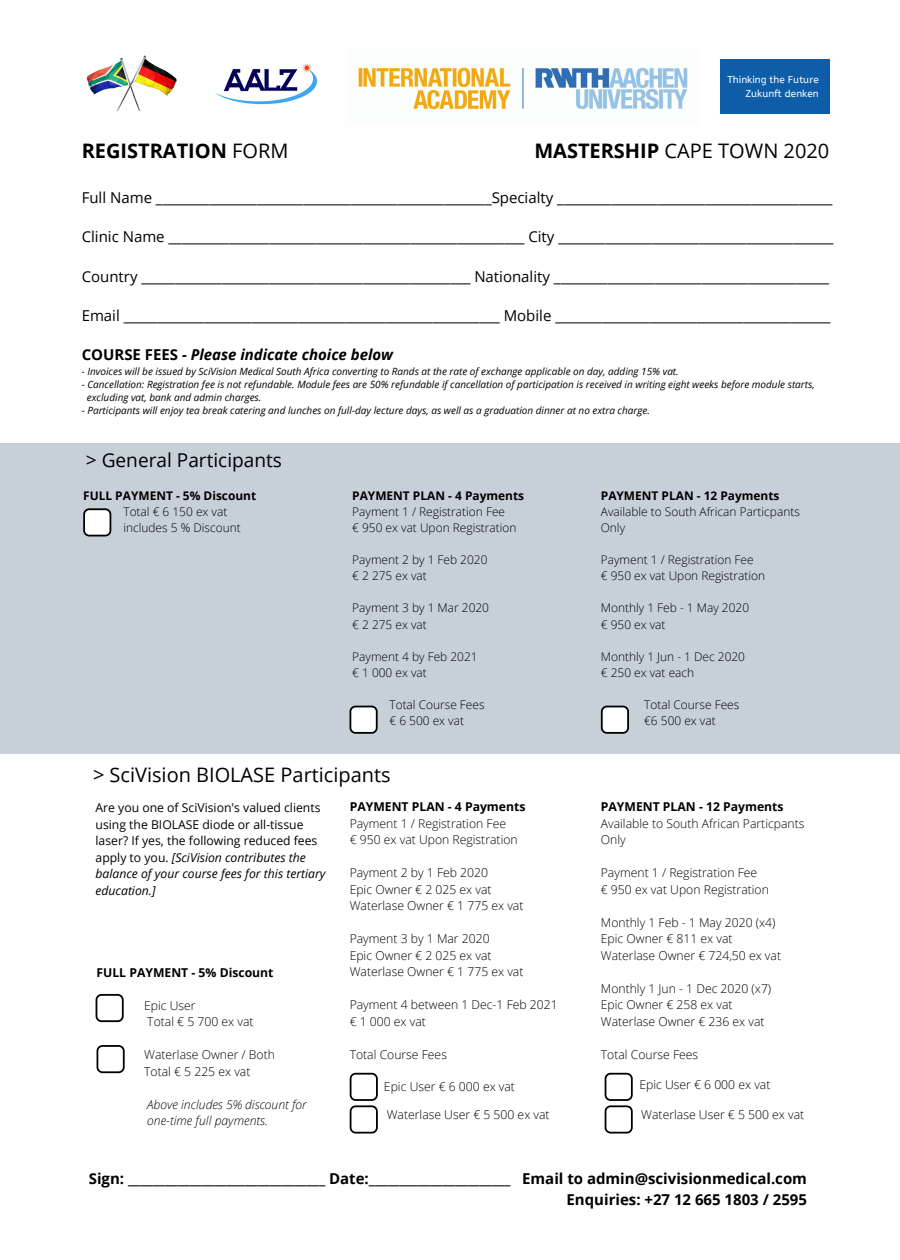
<style>
.page{position:relative;width:900px;height:1260px;background:#fff}
.page>*{position:absolute;margin:0;border:0;box-sizing:border-box;transform-origin:0 0}
.t1{font:20px "Open Sans";color:#000}
.t2{font:700 20px "Open Sans";color:#000}
.t3{font:19px "Open Sans";color:#000}
.t4{font:15px "Open Sans";color:#000}
.t5{font:700 15px/20.2px "Open Sans";color:#000;text-align:right}
.t6{font:italic 700 15px "Open Sans";color:#000}
.t7{font:300 12.25px/16.5px "Open Sans";color:#000}
.t8{font:12.25px/16.5px "Open Sans";color:#000}
.t9{font:700 12.25px "Open Sans";color:#000}
.t10{font:italic 300 12.25px/16.5px "Open Sans";color:#000}
.t11{font:300 12px/16px "Open Sans";color:#000}
.t12{font:700 12px "Open Sans";color:#000}
.t13{font:italic 10px/13px "Open Sans";color:#000}
.t14{font:10px/13.8px "A Bee Zee";color:#fff;text-align:right}
.s1{font-weight:400}
.s2{font-weight:700}
.s3{font-style:normal}
.s4{font-style:italic}
</style>
<div class="page">
<img style="left:215px;top:63px;width:102px;height:42px">
<img style="left:358px;top:67px;width:330px;height:43px">
<div style="left:720px;top:59px;width:110px;height:55px;background:#0e5da8"></div>
<div style="left:0;top:443px;width:900px;height:311px;background:#c7d0d8"></div>
<svg style="left:83px;top:508px;width:28px;height:28px"></svg>
<svg style="left:350px;top:706px;width:28px;height:28px"></svg>
<svg style="left:601px;top:706px;width:28px;height:28px"></svg>
<img style="left:86px;top:55px;width:91px;height:56px">
<svg style="left:97px;top:1045px;width:28px;height:28px"></svg>
<svg style="left:96px;top:994px;width:28px;height:28px"></svg>
<svg style="left:350px;top:1073px;width:28px;height:61px"></svg>
<svg style="left:605px;top:1073px;width:28px;height:61px"></svg>
<p class="t14" style="left:727px;top:73px;width:93px">Thinking the Future<br>Zukunft denken</p>
<h1 class="t2" style="left:82px;top:136px;width:208px">REGISTRATION <span class="s1">FORM</span></h1>
<h1 class="t1" style="left:534px;top:137px;width:296px"><span class="s2">MASTERSHIP</span> CAPE TOWN 2020</h1>
<p class="t4" style="left:82px;top:187px;width:752px">Full Name __________________________________________________Specialty _________________________________________</p>
<p class="t4" style="left:82px;top:226px;width:753px">Clinic Name _____________________________________________________ City _________________________________________</p>
<p class="t4" style="left:82px;top:266px;width:749px">Country _________________________________________________ Nationality _________________________________________</p>
<p class="t4" style="left:82px;top:305px;width:750px">Email ________________________________________________________ Mobile _________________________________________</p>
<p class="t6" style="left:82px;top:344px;width:313px"><span class="s3">COURSE FEES</span> - Please indicate choice below</p>
<p class="t13" style="left:82px;top:364px;width:599px">- Invoices will be issued by SciVision Medical South Africa converting to Rands at the rate of exchange applicable on day, adding 15% vat.</p>
<p class="t13" style="left:87px;top:377px;width:729px;text-indent:-5px">- Cancellation: Registration fee is not refundable. Module fees are 50% refundable if cancellation of participation is received in writing eight weeks before module starts, excluding vat, bank and admin charges.</p>
<p class="t13" style="left:82px;top:403px;width:570px">- Participants will enjoy tea break catering and lunches on full-day lecture days, as well as a graduation dinner at no extra charge.</p>
<h2 class="t3" style="left:86px;top:446px;width:198px">&gt; General Participants</h2>
<p class="t12" style="left:83px;top:487px;width:175px">FULL PAYMENT - 5% Discount</p>
<p class="t11" style="left:123px;top:503px;width:119px">Total € 6 150 ex vat includes 5 % Discount</p>
<p class="t12" style="left:352px;top:487px;width:173px">PAYMENT PLAN - 4 Payments</p>
<p class="t11" style="left:352px;top:503px;width:166px">Payment 1 / Registration Fee<br>€ 950 ex vat Upon Registration</p>
<p class="t11" style="left:352px;top:551px;width:137px">Payment 2 by 1 Feb 2020 € 2 275 ex vat</p>
<p class="t11" style="left:352px;top:600px;width:138px">Payment 3 by 1 Mar 2020 € 2 275 ex vat</p>
<p class="t11" style="left:352px;top:648px;width:127px">Payment 4 by Feb 2021 € 1 000 ex vat</p>
<p class="t11" style="left:389px;top:696px;width:97px">Total Course Fees € 6 500 ex vat</p>
<h1 class="t1" style="left:93px;top:761px;width:299px">&gt; SciVision BIOLASE Participants</h1>
<p class="t8" style="left:96px;top:799px;width:232px">Are you one of SciVision's valued clients using the BIOLASE diode or all-tissue laser? If yes, the following reduced fees apply to you. <span class="s4">[SciVision contributes the balance of your course fees for this tertiary education.]</span></p>
<p class="t9" style="left:350px;top:798px;width:177px">PAYMENT PLAN - 4 Payments</p>
<p class="t7" style="left:350px;top:815px;width:170px">Payment 1 / Registration Fee<br>€ 950 ex vat Upon Registration</p>
<p class="t7" style="left:350px;top:864px;width:175px">Payment 2 by 1 Feb 2020<br>Epic Owner € 2 025 ex vat<br>Waterlase Owner € 1 775 ex vat</p>
<p class="t7" style="left:350px;top:930px;width:175px">Payment 3 by 1 Mar 2020<br>Epic Owner € 2 025 ex vat<br>Waterlase Owner € 1 775 ex vat</p>
<p class="t7" style="left:350px;top:996px;width:210px">Payment 4 between 1 Dec-1 Feb 2021 € 1 000 ex vat</p>
<p class="t7" style="left:350px;top:1046px;width:99px">Total Course Fees</p>
<p class="t9" style="left:97px;top:964px;width:179px">FULL PAYMENT - 5% Discount</p>
<p class="t7" style="left:144px;top:997px;width:111px">Epic User<br>Total € 5 700 ex vat</p>
<p class="t7" style="left:144px;top:1046px;width:132px">Waterlase Owner / Both<br>Total € 5 225 ex vat</p>
<p class="t10" style="left:147px;top:1096px;width:161px">Above includes 5% discount for one-time full payments.</p>
<p class="t7" style="left:384px;top:1078px;width:133px">Epic User € 6 000 ex vat</p>
<p class="t7" style="left:387px;top:1106px;width:164px">Waterlase User € 5 500 ex vat</p>
<p class="t12" style="left:601px;top:487px;width:180px">PAYMENT PLAN - 12 Payments</p>
<p class="t11" style="left:601px;top:503px;width:201px">Available to South African Particpants<br>Only</p>
<p class="t11" style="left:601px;top:551px;width:166px">Payment 1 / Registration Fee<br>€ 950 ex vat Upon Registration</p>
<p class="t11" style="left:601px;top:600px;width:150px">Monthly 1 Feb - 1 May 2020 € 950 ex vat</p>
<p class="t11" style="left:601px;top:648px;width:146px">Monthly 1 Jun - 1 Dec 2020 € 250 ex vat each</p>
<p class="t11" style="left:644px;top:696px;width:97px">Total Course Fees €6 500 ex vat</p>
<p class="t9" style="left:601px;top:798px;width:184px">PAYMENT PLAN - 12 Payments</p>
<p class="t7" style="left:601px;top:815px;width:205px">Available to South African Particpants<br>Only</p>
<p class="t7" style="left:601px;top:864px;width:170px">Payment 1 / Registration Fee<br>€ 950 ex vat Upon Registration</p>
<p class="t7" style="left:601px;top:914px;width:182px">Monthly 1 Feb - 1 May 2020 (x4)<br>Epic Owner € 811 ex vat<br>Waterlase Owner € 724,50 ex vat</p>
<p class="t7" style="left:601px;top:980px;width:172px">Monthly 1 Jun - 1 Dec 2020 (x7)<br>Epic Owner € 258 ex vat<br>Waterlase Owner € 236 ex vat</p>
<p class="t7" style="left:601px;top:1046px;width:99px">Total Course Fees</p>
<p class="t7" style="left:639px;top:1076px;width:133px">Epic User € 6 000 ex vat</p>
<p class="t7" style="left:641px;top:1106px;width:164px">Waterlase User € 5 500 ex vat</p>
<p class="t5" style="left:89px;top:1168px;width:720px">Sign: ________________________________ Date:_______________________ Email to admin@scivisionmedical.com<br>Enquiries: +27 12 665 1803 / 2595</p>
</div>
